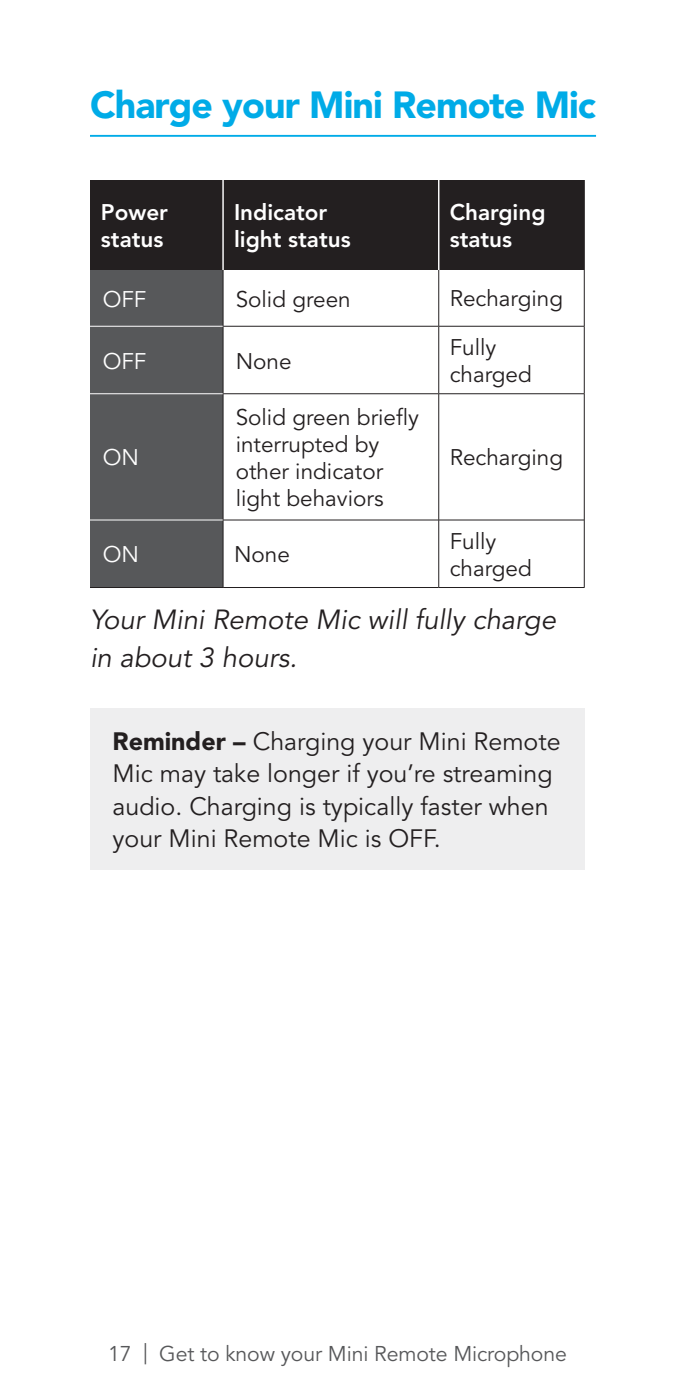
<style>
.page{position:relative;width:675px;height:1395px;background:#fff}
.page>*{position:absolute;margin:0;border:0;box-sizing:border-box;transform-origin:0 0}
.Page_Headline{font:37.5px "Avenir LT SLI Std Black";letter-spacing:-.025em;color:#00abe7}
.Body_Copy{font:italic 27.5px/37.5px "Avenir LT SLI Std Book";color:#231f20}
.Reminder_Inset{font:25px/32.5px "Avenir LT SLI Std Book";color:#231f20}
.Body_Copy-2{font:22.5px/27px "Avenir LT SLI Std Book";color:#231f20}
.Body_Copy-3{font:22.5px/27px "Avenir LT SLI Std Heavy";color:#fff}
.Body_Copy-4{font:22.5px "Avenir LT SLI Std Book";color:#fff}
.t1{font:21.25px "Avenir LT SLI Std Book";letter-spacing:-.005em;color:#57585a}
.s1{font-family:"Avenir LT SLI Std Black"}
</style>
<div class="page">
<hr style="left:90px;top:135px;width:506px;height:2px;background:#00abe7">
<div style="left:90px;top:180px;width:494px;height:90px;background:#231f20"></div>
<div style="left:90px;top:270px;width:133px;height:317px;background:#57585a"></div>
<hr style="left:223px;top:326px;width:215px;height:1px;background:#231f20">
<hr style="left:223px;top:393px;width:215px;height:1px;background:#231f20">
<hr style="left:223px;top:520px;width:215px;height:1px;background:#231f20">
<hr style="left:439px;top:326px;width:145px;height:1px;background:#231f20">
<hr style="left:439px;top:393px;width:145px;height:1px;background:#231f20">
<hr style="left:439px;top:520px;width:145px;height:1px;background:#231f20">
<hr style="left:584px;top:270px;width:1px;height:56px;background:#231f20">
<hr style="left:584px;top:326px;width:1px;height:68px;background:#231f20">
<hr style="left:584px;top:394px;width:1px;height:126px;background:#231f20">
<hr style="left:584px;top:520px;width:1px;height:67px;background:#231f20">
<hr style="left:223px;top:270px;width:1px;height:56px;background:#231f20">
<hr style="left:223px;top:326px;width:1px;height:68px;background:#231f20">
<hr style="left:223px;top:394px;width:1px;height:126px;background:#231f20">
<hr style="left:223px;top:520px;width:1px;height:67px;background:#231f20">
<hr style="left:438px;top:270px;width:1px;height:56px;background:#231f20">
<hr style="left:438px;top:326px;width:1px;height:68px;background:#231f20">
<hr style="left:438px;top:394px;width:1px;height:126px;background:#231f20">
<hr style="left:438px;top:520px;width:1px;height:67px;background:#231f20">
<hr style="left:438px;top:180px;width:1px;height:90px;background:#fff">
<hr style="left:222px;top:180px;width:2px;height:90px;background:#fff">
<hr style="left:90px;top:326px;width:133px;height:1px;background:#fff">
<hr style="left:90px;top:393px;width:133px;height:1px;background:#fff">
<hr style="left:90px;top:520px;width:133px;height:1px;background:#fff">
<hr style="left:223px;top:587px;width:216px;height:1px;background:#231f20">
<hr style="left:439px;top:587px;width:146px;height:1px;background:#231f20">
<hr style="left:90px;top:587px;width:133px;height:1px;background:#231f20">
<hr style="left:584px;top:180px;width:1px;height:90px;background:#231f20">
<div style="left:90px;top:708px;width:495px;height:162px;background:#eeeeef"></div>
<p class="Page_Headline" style="left:90px;top:83px;width:508px">Charge your Mini Remote Mic</p>
<p class="Body_Copy-3" style="left:101px;top:199px;width:69px">Power status</p>
<p class="Body_Copy-3" style="left:234px;top:199px;width:118px">Indicator light status</p>
<p class="Body_Copy-3" style="left:450px;top:199px;width:97px">Charging status</p>
<p class="Body_Copy-4" style="left:103px;top:286px;width:45px">OFF</p>
<p class="Body_Copy-2" style="left:236px;top:286px;width:116px">Solid green</p>
<p class="Body_Copy-2" style="left:450px;top:286px;width:115px">Recharging</p>
<p class="Body_Copy-4" style="left:103px;top:348px;width:45px">OFF</p>
<p class="Body_Copy-2" style="left:236px;top:348px;width:57px">None</p>
<p class="Body_Copy-4" style="left:103px;top:445px;width:38px">ON</p>
<p class="Body_Copy-2" style="left:236px;top:404px;width:185px">Solid green briefly interrupted by other indicator light behaviors</p>
<p class="Body_Copy-2" style="left:450px;top:334px;width:84px">Fully charged</p>
<p class="Body_Copy-2" style="left:450px;top:445px;width:115px">Recharging</p>
<p class="Body_Copy-2" style="left:450px;top:528px;width:84px">Fully charged</p>
<p class="Body_Copy" style="left:90px;top:602px;width:467px">Your Mini Remote Mic will fully charge in about 3 hours.</p>
<p class="Body_Copy-4" style="left:103px;top:542px;width:38px">ON</p>
<p class="Body_Copy-2" style="left:234px;top:542px;width:57px">None</p>
<p class="Reminder_Inset" style="left:112px;top:726px;width:450px"><span class="s1">Reminder –</span> Charging your Mini Remote Mic may take longer if you’re streaming audio. Charging is typically faster when your Mini Remote Mic is OFF.</p>
<p class="t1" style="left:108px;top:1342px;width:460px">17 | Get to know your Mini Remote Microphone</p>
</div>
